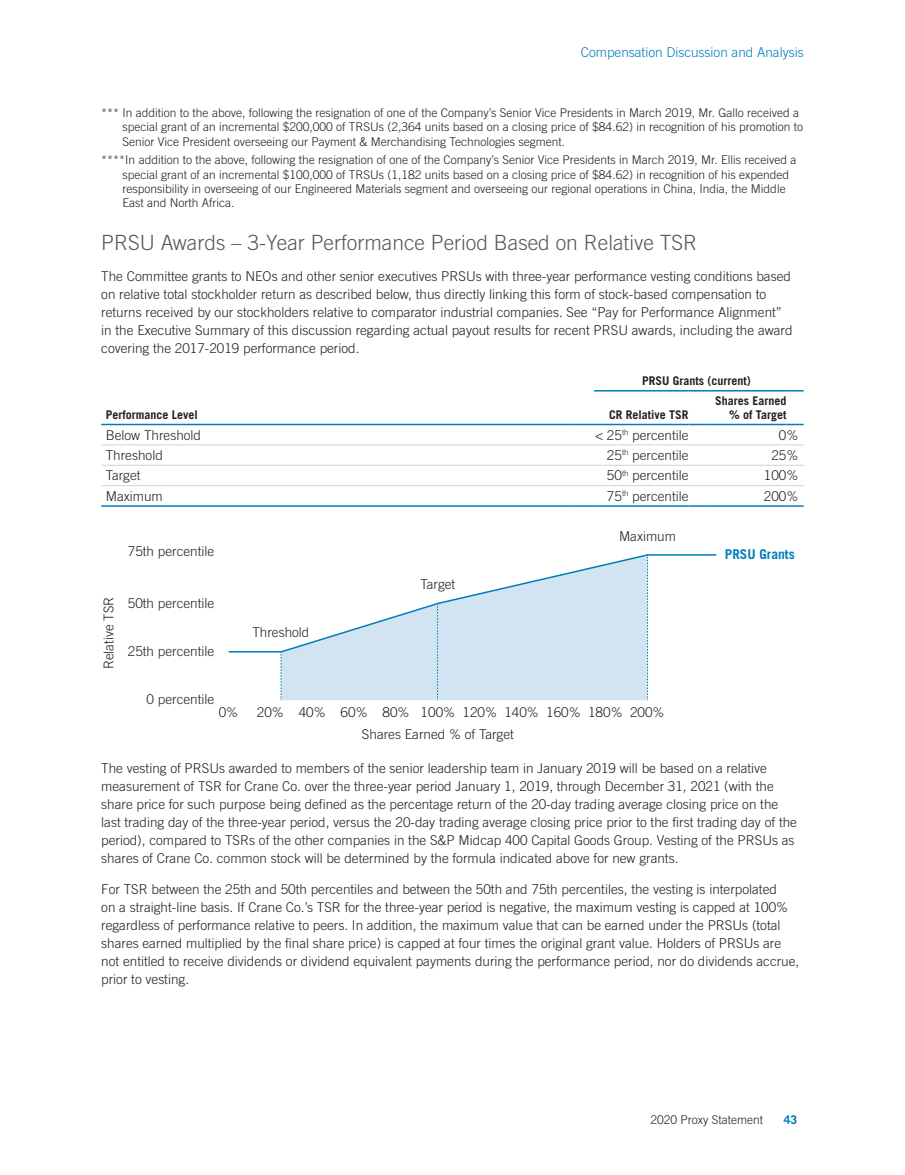
<style>
.page{position:relative;width:905px;height:1175px;background:#fff}
.page>*{position:absolute;margin:0;border:0;box-sizing:border-box;transform-origin:0 0}
.t1{font:300 21px "Trade Gothic LT Std";color:#57585a}
.t2{font:300 13.5px/18px "Trade Gothic LT Std";color:#231f20}
.t3{font:300 13.5px "Trade Gothic LT Std";color:#007dbb}
.t4{font:700 13.5px "Trade Gothic LT Std";color:#007dbb}
.t5{font:300 12px/14.4px "Trade Gothic LT Std";color:#231f20}
.t6{font:700 12px/14.4px "Trade Gothic LT Std";color:#231f20;text-align:right}
.t7{font:700 12px "Trade Gothic LT Std";color:#007dbb}
</style>
<div class="page">
<hr style="left:106px;top:444px;width:466px;height:1px;background:#d1d2d4">
<svg style="left:572px;top:444px;width:22px;height:1px"></svg>
<hr style="left:594px;top:444px;width:94px;height:1px;background:#d1d2d4">
<svg style="left:688px;top:444px;width:21px;height:1px"></svg>
<hr style="left:709px;top:444px;width:77px;height:1px;background:#d1d2d4">
<svg style="left:786px;top:444px;width:17px;height:1px"></svg>
<hr style="left:106px;top:465px;width:466px;height:1px;background:#d1d2d4">
<svg style="left:572px;top:465px;width:22px;height:1px"></svg>
<hr style="left:594px;top:465px;width:94px;height:1px;background:#d1d2d4">
<svg style="left:688px;top:465px;width:21px;height:1px"></svg>
<hr style="left:709px;top:465px;width:77px;height:1px;background:#d1d2d4">
<svg style="left:786px;top:465px;width:17px;height:1px"></svg>
<hr style="left:106px;top:424px;width:466px;height:1px;background:#007dbb">
<svg style="left:572px;top:424px;width:22px;height:1px"></svg>
<hr style="left:594px;top:424px;width:94px;height:1px;background:#007dbb">
<svg style="left:688px;top:424px;width:21px;height:1px"></svg>
<hr style="left:709px;top:424px;width:77px;height:1px;background:#007dbb">
<svg style="left:786px;top:424px;width:17px;height:1px"></svg>
<hr style="left:594px;top:390px;width:94px;height:1px;background:#007dbb">
<svg style="left:688px;top:390px;width:21px;height:1px"></svg>
<hr style="left:709px;top:390px;width:77px;height:1px;background:#007dbb">
<svg style="left:786px;top:390px;width:17px;height:1px"></svg>
<hr style="left:106px;top:485px;width:466px;height:1px;background:#d1d2d4">
<svg style="left:572px;top:485px;width:22px;height:1px"></svg>
<hr style="left:594px;top:485px;width:94px;height:1px;background:#d1d2d4">
<svg style="left:688px;top:485px;width:21px;height:1px"></svg>
<hr style="left:709px;top:485px;width:77px;height:1px;background:#d1d2d4">
<svg style="left:786px;top:485px;width:17px;height:1px"></svg>
<hr style="left:106px;top:505px;width:466px;height:2px;background:#007dbb">
<hr style="left:572px;top:505px;width:22px;height:2px;background:#007dbb">
<hr style="left:594px;top:505px;width:94px;height:2px;background:#007dbb">
<hr style="left:688px;top:505px;width:21px;height:2px;background:#007dbb">
<hr style="left:709px;top:505px;width:77px;height:2px;background:#007dbb">
<svg style="left:786px;top:505px;width:17px;height:2px"></svg>
<hr style="left:229px;top:651px;width:52px;height:1px;background:#007dbb">
<svg style="left:279px;top:554px;width:370px;height:146px"></svg>
<hr style="left:647px;top:554px;width:68px;height:1px;background:#007dbb">
<p class="t3" style="left:580px;top:44px;width:224px">Compensation Discussion and Analysis</p>
<p class="t5" style="left:123px;top:105px;width:682px;text-indent:-21px">*** In addition to the above, following the resignation of one of the Company’s Senior Vice Presidents in March 2019, Mr. Gallo received a special grant of an incremental $200,000 of TRSUs (2,364 units based on a closing price of $84.62) in recognition of his promotion to<br>Senior Vice President overseeing our Payment &amp; Merchandising Technologies segment.</p>
<p class="t5" style="left:123px;top:152px;width:675px;text-indent:-21px">****In addition to the above, following the resignation of one of the Company’s Senior Vice Presidents in March 2019, Mr. Ellis received a special grant of an incremental $100,000 of TRSUs (1,182 units based on a closing price of $84.62) in recognition of his expended responsibility in overseeing of our Engineered Materials segment and overseeing our regional operations in China, India, the Middle East and North Africa.</p>
<h1 class="t1" style="left:101px;top:230px;width:597px">PRSU Awards – 3-Year Performance Period Based on Relative TSR</h1>
<p class="t2" style="left:101px;top:267px;width:692px">The Committee grants to NEOs and other senior executives PRSUs with three-year performance vesting conditions based on relative total stockholder return as described below, thus directly linking this form of stock-based compensation to returns received by our stockholders relative to comparator industrial companies. See “Pay for Performance Alignment” in the Executive Summary of this discussion regarding actual payout results for recent PRSU awards, including the award covering the 2017-2019 performance period.</p>
<p class="t6" style="left:642px;top:374px;width:110px">PRSU Grants (current)</p>
<p class="t6" style="left:106px;top:407px;width:93px">Performance Level</p>
<p class="t6" style="left:609px;top:407px;width:81px">CR Relative TSR</p>
<p class="t6" style="left:715px;top:393px;width:73px">Shares Earned % of Target</p>
<p class="t2" style="left:106px;top:425px;width:97px">Below Threshold</p>
<p class="t2" style="left:595px;top:425px;width:95px">&lt; 25<sup>th</sup> percentile</p>
<p class="t2" style="left:778px;top:425px;width:21px">0%</p>
<p class="t2" style="left:106px;top:446px;width:59px">Threshold</p>
<p class="t2" style="left:607px;top:446px;width:83px">25<sup>th</sup> percentile</p>
<p class="t2" style="left:771px;top:446px;width:29px">25%</p>
<p class="t2" style="left:106px;top:466px;width:36px">Target</p>
<p class="t2" style="left:607px;top:466px;width:83px">50<sup>th</sup> percentile</p>
<p class="t2" style="left:763px;top:466px;width:36px">100%</p>
<p class="t2" style="left:106px;top:487px;width:58px">Maximum</p>
<p class="t2" style="left:607px;top:487px;width:83px">75<sup>th</sup> percentile</p>
<p class="t2" style="left:763px;top:487px;width:36px">200%</p>
<p class="t2" style="left:100px;top:669px;width:74px;rotate:-90deg">Relative TSR</p>
<p class="t2" style="left:128px;top:541px;width:88px">75th percentile</p>
<p class="t2" style="left:128px;top:594px;width:88px">50th percentile</p>
<p class="t2" style="left:128px;top:642px;width:88px">25th percentile</p>
<p class="t2" style="left:252px;top:623px;width:59px">Threshold</p>
<p class="t2" style="left:420px;top:575px;width:36px">Target</p>
<p class="t2" style="left:619px;top:526px;width:58px">Maximum</p>
<p class="t2" style="left:147px;top:690px;width:69px">0 percentile</p>
<p class="t2" style="left:219px;top:703px;width:21px">0%</p>
<p class="t2" style="left:257px;top:703px;width:409px">20% 40% 60% 80% 100% 120% 140% 160% 180% 200%</p>
<p class="t2" style="left:362px;top:725px;width:153px">Shares Earned % of Target</p>
<p class="t4" style="left:724px;top:546px;width:71px">PRSU Grants</p>
<p class="t2" style="left:101px;top:759px;width:697px">The vesting of PRSUs awarded to members of the senior leadership team in January 2019 will be based on a relative measurement of TSR for Crane Co. over the three-year period January 1, 2019, through December 31, 2021 (with the share price for such purpose being defined as the percentage return of the 20-day trading average closing price on the last trading day of the three-year period, versus the 20-day trading average closing price prior to the first trading day of the period), compared to TSRs of the other companies in the S&amp;P Midcap 400 Capital Goods Group. Vesting of the PRSUs as shares of Crane Co. common stock will be determined by the formula indicated above for new grants.</p>
<p class="t2" style="left:101px;top:880px;width:699px">For TSR between the 25th and 50th percentiles and between the 50th and 75th percentiles, the vesting is interpolated<br>on a straight-line basis. If Crane Co.’s TSR for the three-year period is negative, the maximum vesting is capped at 100% regardless of performance relative to peers. In addition, the maximum value that can be earned under the PRSUs (total shares earned multiplied by the final share price) is capped at four times the original grant value. Holders of PRSUs are not entitled to receive dividends or dividend equivalent payments during the performance period, nor do dividends accrue, prior to vesting.</p>
<p class="t5" style="left:650px;top:1112px;width:114px">2020 Proxy Statement</p>
<p class="t7" style="left:783px;top:1112px;width:15px">43</p>
</div>
